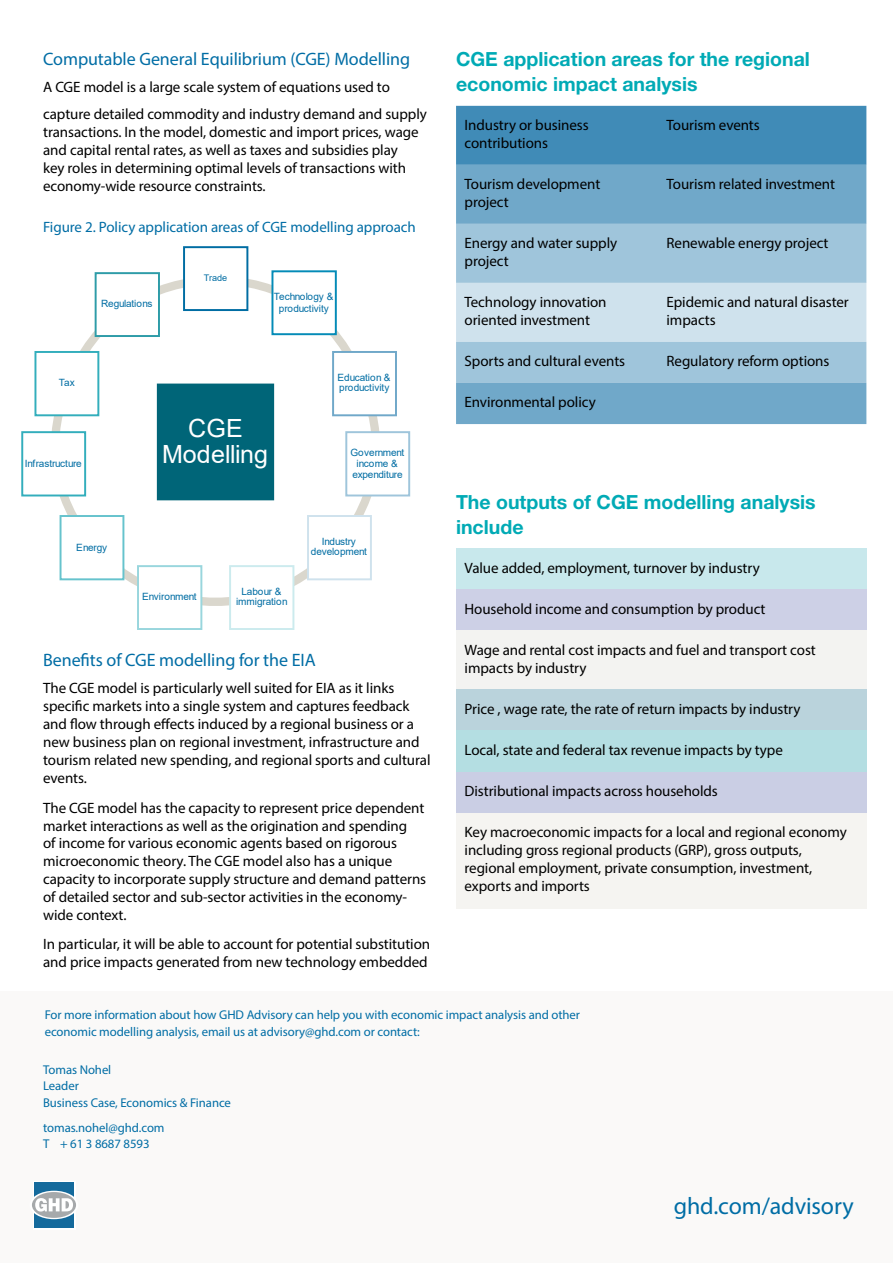
<style>
.page{position:relative;width:893px;height:1263px;background:#fff}
.page>*{position:absolute;margin:0;border:0;box-sizing:border-box;transform-origin:0 0}
.t1{font:25.05px/26px "Arial";letter-spacing:.005em;color:#fff;text-align:center}
.Website{font:24px "Myriad Pro";letter-spacing:-.005em;color:#006da5}
.Standard_Body_BLACK{font:700 19.5px/25.5px "Helvetica Neue LT Std";color:#00aab5}
.Heading_2_BLUE{font:18px "Myriad Pro";letter-spacing:-.005em;color:#006da5}
.Heading_2_BLUE-2{font:15px/18px "Myriad Pro";letter-spacing:-.005em;color:#000}
.Standard_Body_BLACK-2{font:15px/18px "Myriad Pro";letter-spacing:-.005em;color:#000}
.Heading_2_BLUE-3{font:15px "Myriad Pro";letter-spacing:-.005em;color:#006da5}
.Contact_details{font:12.75px/16.5px "Myriad Pro";letter-spacing:-.005em;color:#006da5}
.t2{font:10.05px/11.4px "Arial";letter-spacing:-.01em;color:#006da3;text-align:center}
.t3{font:9.15px "Arial";letter-spacing:-.005em;color:#006da3}
</style>
<div class="page">
<div style="left:0;top:992px;width:893px;height:271px;background:#faf9f8"></div>
<div style="left:456px;top:549px;width:410px;height:41px;background:#c8e8ec"></div>
<div style="left:456px;top:590px;width:410px;height:41px;background:#cdd0e6"></div>
<div style="left:456px;top:631px;width:410px;height:59px;background:#f3f3f1"></div>
<div style="left:456px;top:690px;width:410px;height:41px;background:#bad3dc"></div>
<div style="left:456px;top:731px;width:410px;height:41px;background:#b4dee2"></div>
<div style="left:456px;top:772px;width:410px;height:41px;background:#cacee4"></div>
<div style="left:456px;top:813px;width:410px;height:95px;background:#f5f4f1"></div>
<svg style="left:34px;top:1182px;width:1px;height:46px"></svg>
<div style="left:35px;top:1182px;width:39px;height:46px;background:#146a9c"></div>
<svg style="left:30px;top:1191px;width:48px;height:28px"></svg>
<div style="left:32px;top:1192px;width:44px;height:26px;background:#a6a9ab;border-radius:50%"></div>
<svg style="left:35px;top:1197px;width:38px;height:15px"></svg>
<svg style="left:49px;top:276px;width:333px;height:332px"></svg>
<div style="left:158px;top:385px;width:115px;height:114px;background:#006578"></div>
<div style="left:157px;top:384px;width:117px;height:116px;border:2px solid #006578"></div>
<div style="left:183px;top:246px;width:65px;height:65px;background:#fff;border:2px solid #006da3"></div>
<div style="left:272px;top:271px;width:64px;height:63px;background:#fff"></div>
<div style="left:271px;top:270px;width:66px;height:65px;border:2px solid #048bb7"></div>
<div style="left:333px;top:352px;width:63px;height:63px;background:#fff"></div>
<div style="left:332px;top:351px;width:65px;height:65px;border:2px solid #70a8c9"></div>
<div style="left:346px;top:432px;width:63px;height:63px;background:#fff"></div>
<div style="left:345px;top:431px;width:65px;height:65px;border:2px solid #9fc5db"></div>
<div style="left:308px;top:516px;width:63px;height:63px;background:#fff"></div>
<div style="left:307px;top:515px;width:65px;height:65px;border:2px solid #cfe2ed"></div>
<div style="left:230px;top:566px;width:63px;height:63px;background:#fff"></div>
<div style="left:229px;top:565px;width:65px;height:65px;border:2px solid #ccebee"></div>
<div style="left:138px;top:566px;width:63px;height:63px;background:#fff"></div>
<div style="left:137px;top:565px;width:65px;height:65px;border:2px solid #99d6dd"></div>
<div style="left:61px;top:516px;width:62px;height:63px;background:#fff"></div>
<div style="left:60px;top:515px;width:64px;height:65px;border:2px solid #66c3cd"></div>
<div style="left:22px;top:432px;width:63px;height:63px;background:#fff"></div>
<div style="left:21px;top:431px;width:65px;height:65px;border:2px solid #33aebc"></div>
<div style="left:35px;top:352px;width:63px;height:63px;background:#fff"></div>
<div style="left:34px;top:351px;width:65px;height:65px;border:2px solid #33aebc"></div>
<div style="left:96px;top:273px;width:63px;height:63px;background:#fff"></div>
<div style="left:95px;top:272px;width:65px;height:65px;border:2px solid #2e9ca8"></div>
<svg style="left:456px;top:106px;width:410px;height:318px;background:#87b6d2"></svg>
<p class="Heading_2_BLUE" style="left:43px;top:48px;width:368px">Computable General Equilibrium (CGE) Modelling</p>
<p class="Standard_Body_BLACK-2" style="left:43px;top:74px;width:385px;line-height:27px">A CGE model is a large scale system of equations used to capture detailed commodity and industry demand and supply</p>
<p class="Standard_Body_BLACK-2" style="left:43px;top:123px;width:377px">transactions. In the model, domestic and import prices, wage and capital rental rates, as well as taxes and subsidies play key roles in determining optimal levels of transactions with economy-wide resource constraints.</p>
<p class="Heading_2_BLUE-3" style="left:43px;top:218px;width:374px">Figure 2. Policy application areas of CGE modelling approach</p>
<p class="t2" style="left:101px;top:298px;width:53px">Regulations</p>
<p class="t3" style="left:204px;top:271px;width:25px">Trade</p>
<p class="t2" style="left:274px;top:291px;width:61px">Technology &amp; productivity</p>
<p class="t2" style="left:59px;top:377px;width:17px">Tax</p>
<p class="t2" style="left:25px;top:457px;width:59px">Infrastructure</p>
<p class="t2" style="left:76px;top:541px;width:32px">Energy</p>
<p class="t1" style="left:162px;top:415px;width:108px">CGE<br>Modelling</p>
<p class="t2" style="left:337px;top:373px;width:55px;line-height:10.1px;text-align:left">Education &amp; productivity</p>
<p class="t2" style="left:351px;top:446px;width:55px">Government income &amp; expenditure</p>
<p class="t2" style="left:311px;top:537px;width:58px;line-height:10.1px">Industry development</p>
<p class="t2" style="left:142px;top:591px;width:56px">Environment</p>
<p class="t2" style="left:236px;top:587px;width:53px;line-height:10.1px">Labour &amp; immigration</p>
<p class="Heading_2_BLUE" style="left:43px;top:649px;width:274px">Benefits of CGE modelling for the EIA</p>
<p class="Standard_Body_BLACK-2" style="left:43px;top:679px;width:389px">The CGE model is particularly well suited for EIA as it links specific markets into a single system and captures feedback and flow through effects induced by a regional business or a new business plan on regional investment, infrastructure and tourism related new spending, and regional sports and cultural events.</p>
<p class="Heading_2_BLUE-2" style="left:43px;top:799px;width:383px">The CGE model has the capacity to represent price dependent market interactions as well as the origination and spending</p>
<p class="Heading_2_BLUE-2" style="left:43px;top:834px;width:385px">of income for various economic agents based on rigorous microeconomic theory. The CGE model also has a unique capacity to incorporate supply structure and demand patterns of detailed sector and sub-sector activities in the economy&shy;wide context.</p>
<p class="Heading_2_BLUE-2" style="left:43px;top:935px;width:389px">In particular, it will be able to account for potential substitution and price impacts generated from new technology embedded</p>
<p class="Standard_Body_BLACK" style="left:456px;top:46px;width:355px">CGE application areas for the regional economic impact analysis</p>
<p class="Heading_2_BLUE-2" style="left:465px;top:116px;width:126px">Industry or business contributions</p>
<p class="Heading_2_BLUE-2" style="left:666px;top:116px;width:95px">Tourism events</p>
<p class="Heading_2_BLUE-2" style="left:465px;top:175px;width:137px">Tourism development project</p>
<p class="Heading_2_BLUE-2" style="left:666px;top:175px;width:170px">Tourism related investment</p>
<p class="Heading_2_BLUE-2" style="left:465px;top:234px;width:154px">Energy and water supply project</p>
<p class="Heading_2_BLUE-2" style="left:666px;top:234px;width:164px">Renewable energy project</p>
<p class="Heading_2_BLUE-2" style="left:465px;top:293px;width:144px">Technology innovation oriented investment</p>
<p class="Heading_2_BLUE-2" style="left:666px;top:293px;width:184px">Epidemic and natural disaster impacts</p>
<p class="Heading_2_BLUE-2" style="left:465px;top:352px;width:162px">Sports and cultural events</p>
<p class="Heading_2_BLUE-2" style="left:666px;top:352px;width:164px">Regulatory reform options</p>
<p class="Heading_2_BLUE-2" style="left:465px;top:393px;width:133px">Environmental policy</p>
<p class="Standard_Body_BLACK" style="left:456px;top:489px;width:361px">The outputs of CGE modelling analysis include</p>
<p class="Heading_2_BLUE-2" style="left:465px;top:559px;width:297px">Value added, employment, turnover by industry</p>
<p class="Heading_2_BLUE-2" style="left:465px;top:600px;width:302px">Household income and consumption by product</p>
<p class="Heading_2_BLUE-2" style="left:465px;top:641px;width:353px">Wage and rental cost impacts and fuel and transport cost impacts by industry</p>
<p class="Heading_2_BLUE-2" style="left:465px;top:700px;width:337px">Price , wage rate, the rate of return impacts by industry</p>
<p class="Heading_2_BLUE-2" style="left:465px;top:741px;width:320px">Local, state and federal tax revenue impacts by type</p>
<p class="Heading_2_BLUE-2" style="left:465px;top:782px;width:255px">Distributional impacts across households</p>
<p class="Heading_2_BLUE-2" style="left:465px;top:823px;width:384px">Key macroeconomic impacts for a local and regional economy including gross regional products (GRP), gross outputs, regional employment, private consumption, investment, exports and imports</p>
<p class="Contact_details" style="left:45px;top:1006px;width:537px">For more information about how GHD Advisory can help you with economic impact analysis and other economic modelling analysis, email us at advisory@ghd.com or contact:</p>
<p class="Contact_details" style="left:43px;top:1061px;width:189px">Tomas Nohel<br>Leader<br>Business Case, Economics &amp; Finance</p>
<p class="Contact_details" style="left:43px;top:1119px;width:123px">tomas.nohel@ghd.com<br>T + 61 3 8687 8593</p>
<p class="Website" style="left:674px;top:1191px;width:181px">ghd.com/advisory</p>
</div>
